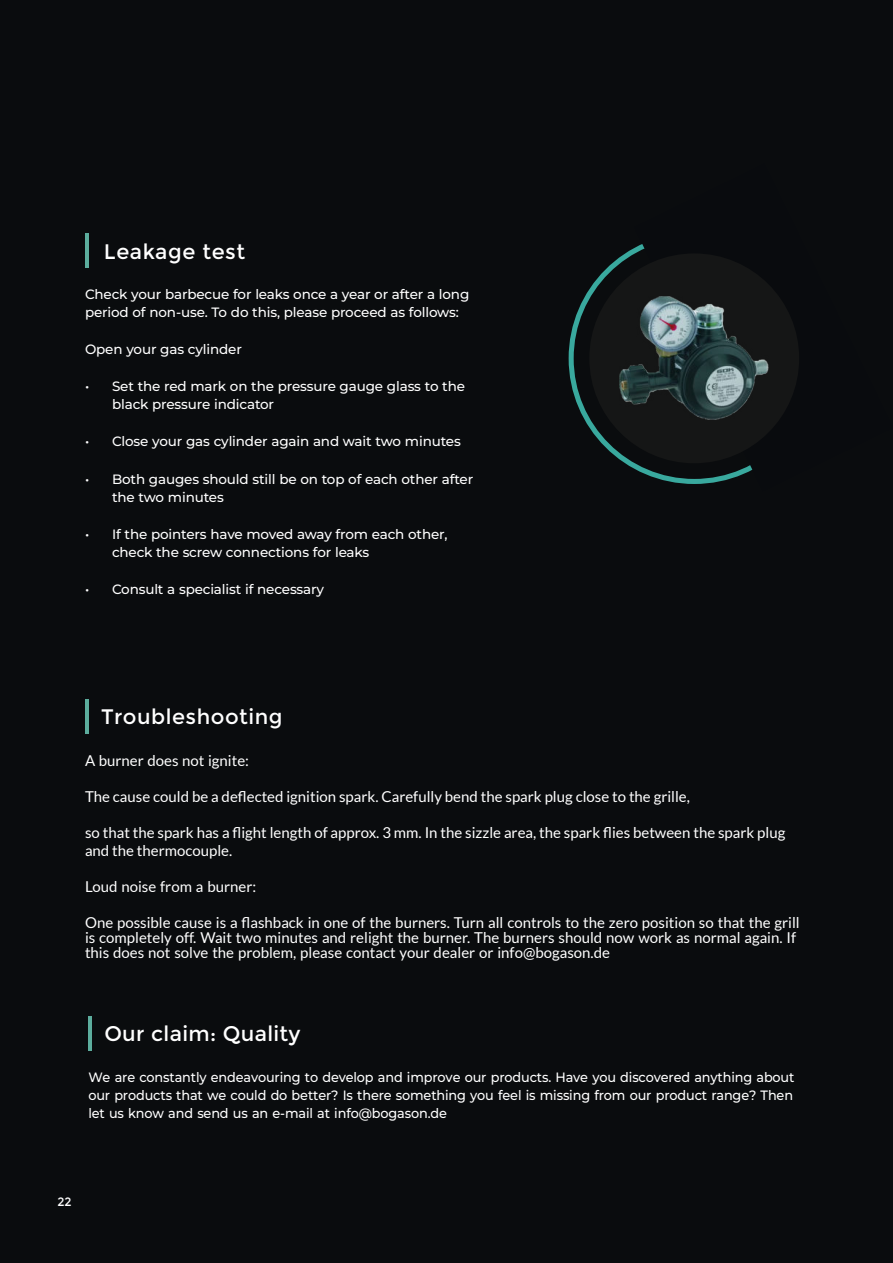
<style>
.page{position:relative;width:893px;height:1263px;background:#0a0c0e}
.page>*{position:absolute;margin:0;border:0;box-sizing:border-box;transform-origin:0 0}
.t1{font:21px "Montserrat";letter-spacing:.025em;color:#fff}
.t2{font:15px/15px "Lato";color:#fff}
.t3{font:500 13.5px/18px "Montserrat";letter-spacing:-.01em;color:#fff}
.t4{font:500 13.5px/18px "Montserrat";letter-spacing:-.01em;color:#fff;text-align:justify;scale:.95 1}
.t5{font:12px "Montserrat";color:#fff}
</style>
<div class="page">
<svg style="left:634px;top:244px;width:119px;height:240px"></svg>
<div style="left:589px;top:253px;width:210px;height:210px;background:#151616;border-radius:50%"></div>
<img style="left:620px;top:297px;width:149px;height:123px">
<hr style="left:85px;top:234px;width:4px;height:34px;background:#5cad9d">
<hr style="left:85px;top:699px;width:3px;height:34px;background:#5cad9d">
<hr style="left:88px;top:1016px;width:4px;height:34px;background:#5cad9d">
<h1 class="t1" style="left:104px;top:239px;width:143px">Leakage test</h1>
<p class="t3" style="left:85px;top:286px;width:386px">Check your barbecue for leaks once a year or after a long period of non-use. To do this, please proceed as follows:</p>
<p class="t3" style="left:85px;top:341px;width:158px">Open your gas cylinder</p>
<p class="t3" style="left:112px;top:378px;width:354px;text-indent:-27px">• Set the red mark on the pressure gauge glass to the black pressure indicator</p>
<p class="t3" style="left:85px;top:434px;width:377px">• Close your gas cylinder again and wait two minutes</p>
<p class="t3" style="left:112px;top:471px;width:363px;text-indent:-27px">• Both gauges should still be on top of each other after the two minutes</p>
<p class="t3" style="left:112px;top:526px;width:337px;text-indent:-27px">• If the pointers have moved away from each other, check the screw connections for leaks</p>
<p class="t3" style="left:85px;top:581px;width:241px">• Consult a specialist if necessary</p>
<h1 class="t1" style="left:101px;top:705px;width:183px">Troubleshooting</h1>
<p class="t2" style="left:85px;top:753px;width:165px">A burner does not ignite:</p>
<p class="t2" style="left:85px;top:789px;width:606px">The cause could be a deflected ignition spark. Carefully bend the spark plug close to the grille,</p>
<p class="t2" style="left:85px;top:823px;width:702px;line-height:18px">so that the spark has a flight length of approx. 3 mm. In the sizzle area, the spark flies between the spark plug and the thermocouple.</p>
<p class="t2" style="left:85px;top:879px;width:173px">Loud noise from a burner:</p>
<p class="t2" style="left:85px;top:915px;width:716px">One possible cause is a flashback in one of the burners. Turn all controls to the zero position so that the grill is completely off. Wait two minutes and relight the burner. The burners should now work as normal again. If this does not solve the problem, please contact your dealer or info@bogason.de</p>
<h1 class="t1" style="left:104px;top:1022px;width:198px">Our claim: Quality</h1>
<p class="t4" style="left:88px;top:1069px;width:745px">We are constantly endeavouring to develop and improve our products. Have you discovered anything about our products that we could do better? Is there something you feel is missing from our product range? Then let us know and send us an e-mail at info@bogason.de</p>
<p class="t5" style="left:57px;top:1194px;width:16px">22</p>
</div>
